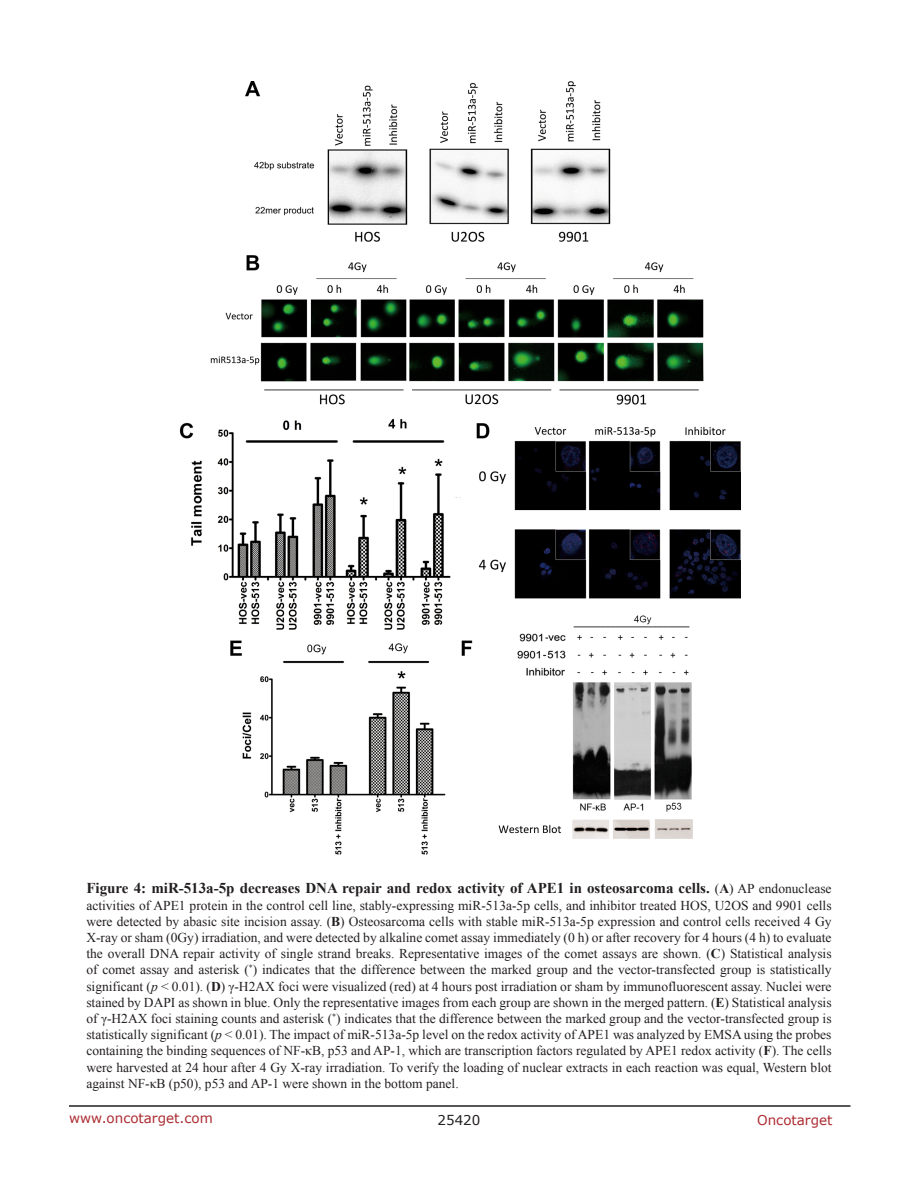
<style>
.page{position:relative;width:918px;height:1188px;background:#fff}
.page>*{position:absolute;margin:0;border:0;box-sizing:border-box;transform-origin:0 0}
.FigureText{font:700 15px "Times New Roman";color:#231f20}
.FigureText-2{font:13.5px/16.2px "Times New Roman";color:#231f20;text-align:justify}
.t1{font:13.5px "Verdana";color:#ac2b31}
.t2{font:13.5px "Verdana";color:#231f20}
.s1{font-weight:400;font-size:13.5px}
.s2{font-size:13.5px}
.s3{font-weight:700}
.s4{font-style:italic}
</style>
<div class="page">
<hr style="left:69px;top:1105px;width:781px;height:2px;background:#231f20">
<img style="left:179px;top:82px;width:561px;height:773px">
<p class="FigureText" style="left:86px;top:878px;width:747px">Figure 4: miR-513a-5p decreases DNA repair and redox activity of APE1 in osteosarcoma cells. <span class="s1">(</span><span class="s2">A</span><span class="s1">) AP endonuclease</span></p>
<p class="FigureText-2" style="left:86px;top:897px;width:747px">activities of APE1 protein in the control cell line, stably-expressing miR-513a-5p cells, and inhibitor treated HOS, U2OS and 9901 cells were detected by abasic site incision assay. (<span class="s3">B</span>) Osteosarcoma cells with stable miR-513a-5p expression and control cells received 4 Gy X-ray or sham (0Gy) irradiation, and were detected by alkaline comet assay immediately (0 h) or after recovery for 4 hours (4 h) to evaluate the overall DNA repair activity of single strand breaks. Representative images of the comet assays are shown. (<span class="s3">C</span>) Statistical analysis of comet assay and asterisk (<sup>*</sup>) indicates that the difference between the marked group and the vector-transfected group is statistically significant (<span class="s4">p</span> &lt; 0.01). (<span class="s3">D</span>) γ-H2AX foci were visualized (red) at 4 hours post irradiation or sham by immunofluorescent assay. Nuclei were stained by DAPI as shown in blue. Only the representative images from each group are shown in the merged pattern. (<span class="s3">E</span>) Statistical analysis of γ-H2AX foci staining counts and asterisk (<sup>*</sup>) indicates that the difference between the marked group and the vector-transfected group is statistically significant (<span class="s4">p</span> &lt; 0.01). The impact of miR-513a-5p level on the redox activity of APE1 was analyzed by EMSA using the probes containing the binding sequences of NF-κB, p53 and AP-1, which are transcription factors regulated by APE1 redox activity (<span class="s3">F</span>). The cells were harvested at 24 hour after 4 Gy X-ray irradiation. To verify the loading of nuclear extracts in each reaction was equal, Western blot against NF-κB (p50), p53 and AP-1 were shown in the bottom panel.</p>
<p class="t1" style="left:69px;top:1109px;width:145px">www.oncotarget.com</p>
<p class="t2" style="left:438px;top:1111px;width:44px">25420</p>
<p class="t1" style="left:757px;top:1111px;width:77px">Oncotarget</p>
</div>
